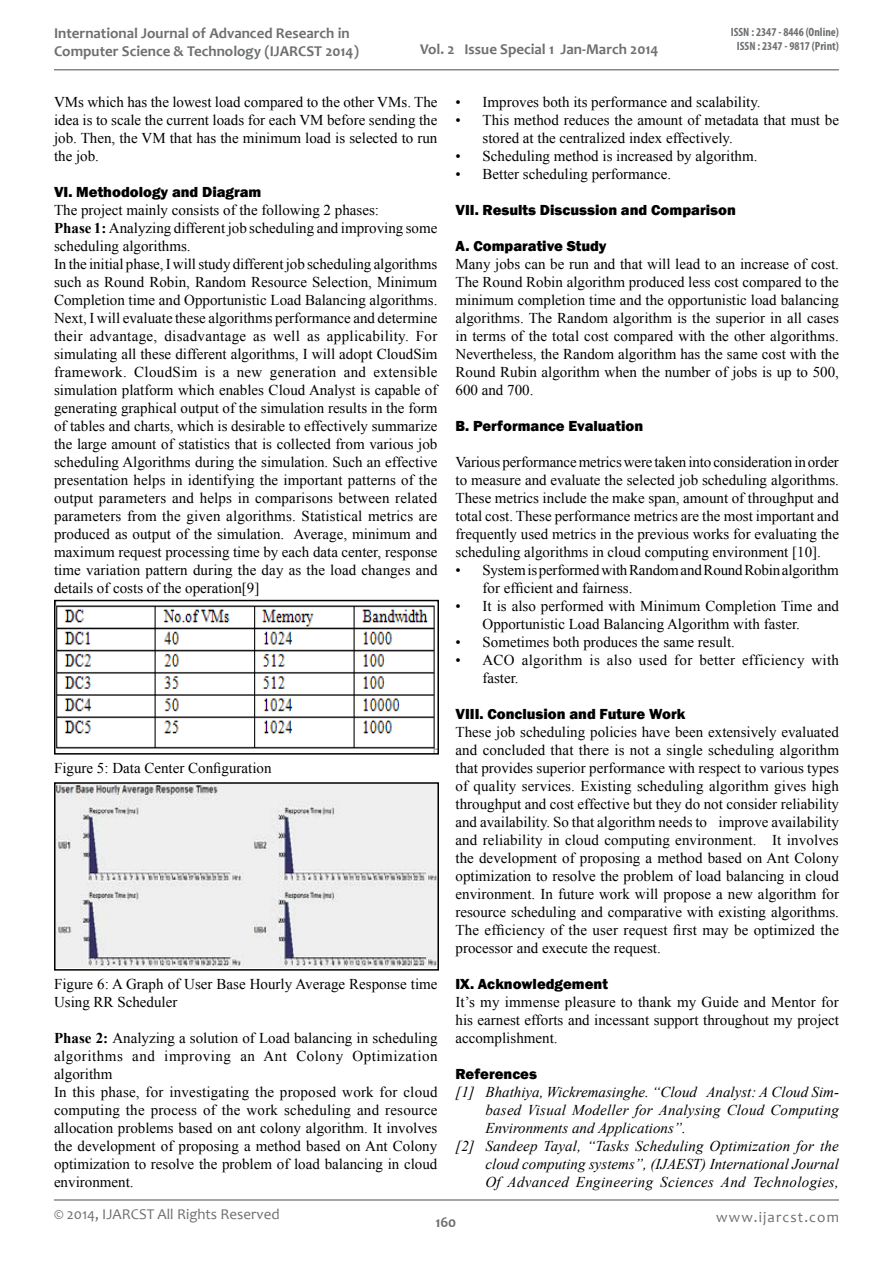
<style>
.page{position:relative;width:893px;height:1263px;background:#fff}
.page>*{position:absolute;margin:0;border:0;box-sizing:border-box;transform-origin:0 0}
.t1{font:15px/18px "Times New Roman";color:#000}
.t2{font:italic 15px "Times New Roman";letter-spacing:.015em;color:#000}
.t3{font:800 15px "Franklin Gothic";color:#000}
.t4{font:700 15px/18px "Candara";color:#6d6f71}
.t5{font:15px/18px "Times New Roman";letter-spacing:.02em;color:#000}
.t6{font:15px "Candara";color:#6d6f71}
.t7{font:15px "Candara";letter-spacing:.075em;color:#6d6f71}
.t8{font:700 condensed 12px/14.4px "Myriad Pro";color:#6d6f71;text-align:center}
.s1{font-weight:700}
</style>
<div class="page">
<hr style="left:54px;top:1199px;width:785px;height:2px;background:#86888b">
<hr style="left:54px;top:69px;width:785px;height:2px;background:#86888b">
<img style="left:57px;top:605px;width:379px;height:147px">
<div style="left:54px;top:600px;width:385px;height:155px;border:2px solid #000"></div>
<img style="left:57px;top:785px;width:379px;height:183px">
<div style="left:54px;top:782px;width:385px;height:189px;border:2px solid #000"></div>
<p class="t4" style="left:54px;top:24px;width:306px">International Journal of Advanced Research in<br>Computer Science &amp; Technology (IJARCST 2014)</p>
<p class="t8" style="left:731px;top:25px;width:110px">ISSN : 2347 - 8446 (Online)<br>ISSN : 2347 - 9817 (Print)</p>
<p class="t4" style="left:420px;top:40px;width:240px">Vol. 2 Issue Special 1 Jan-March 2014</p>
<p class="t1" style="left:54px;top:92px;width:385px;text-align:justify">VMs which has the lowest load compared to the other VMs. The idea is to scale the current loads for each VM before sending the job. Then, the VM that has the minimum load is selected to run the job.</p>
<p class="t3" style="left:54px;top:182px;width:209px">VI. Methodology and Diagram</p>
<p class="t1" style="left:54px;top:200px;width:385px">The project mainly consists of the following 2 phases:<br><span class="s1">Phase 1:</span> Analyzing different job scheduling and improving some scheduling algorithms.<br>In the initial phase, I will study different job scheduling algorithms such as Round Robin, Random Resource Selection, Minimum Completion time and Opportunistic Load Balancing algorithms.<br>Next, I will evaluate these algorithms performance and determine their advantage, disadvantage as well as applicability. For simulating all these different algorithms, I will adopt CloudSim framework. CloudSim is a new generation and extensible simulation platform which enables Cloud Analyst is capable of generating graphical output of the simulation results in the form of tables and charts, which is desirable to effectively summarize the large amount of statistics that is collected from various job scheduling Algorithms during the simulation. Such an effective presentation helps in identifying the important patterns of the output parameters and helps in comparisons between related parameters from the given algorithms. Statistical metrics are produced as output of the simulation. Average, minimum and maximum request processing time by each data center, response time variation pattern during the day as the load changes and details of costs of the operation[9]</p>
<p class="t1" style="left:455px;top:92px;width:307px">• Improves both its performance and scalability.</p>
<p class="t1" style="left:482px;top:110px;width:358px;text-indent:-27px">• This method reduces the amount of metadata that must be stored at the centralized index effectively.</p>
<p class="t1" style="left:455px;top:146px;width:303px">• Scheduling method is increased by algorithm.</p>
<p class="t1" style="left:455px;top:164px;width:217px">• Better scheduling performance.</p>
<p class="t3" style="left:455px;top:200px;width:282px">VII. Results Discussion and Comparison</p>
<p class="t3" style="left:455px;top:236px;width:153px">A. Comparative Study</p>
<p class="t1" style="left:455px;top:254px;width:385px;text-align:justify">Many jobs can be run and that will lead to an increase of cost.<br>The Round Robin algorithm produced less cost compared to the minimum completion time and the opportunistic load balancing algorithms. The Random algorithm is the superior in all cases in terms of the total cost compared with the other algorithms.<br>Nevertheless, the Random algorithm has the same cost with the Round Rubin algorithm when the number of jobs is up to 500, 600 and 700.</p>
<p class="t3" style="left:455px;top:416px;width:189px">B. Performance Evaluation</p>
<p class="t1" style="left:455px;top:452px;width:385px;text-align:justify">Various performance metrics were taken into consideration in order to measure and evaluate the selected job scheduling algorithms.<br>These metrics include the make span, amount of throughput and total cost. These performance metrics are the most important and frequently used metrics in the previous works for evaluating the scheduling algorithms in cloud computing environment [10].</p>
<p class="t1" style="left:482px;top:560px;width:358px;text-indent:-27px">• System is performed with Random and Round Robin algorithm for efficient and fairness.</p>
<p class="t1" style="left:482px;top:596px;width:358px;text-indent:-27px">• It is also performed with Minimum Completion Time and<br>Opportunistic Load Balancing Algorithm with faster.</p>
<p class="t1" style="left:455px;top:632px;width:281px">• Sometimes both produces the same result.</p>
<p class="t5" style="left:482px;top:650px;width:358px;text-indent:-27px">• ACO algorithm is also used for better efficiency with faster.</p>
<p class="t3" style="left:455px;top:704px;width:231px">VIII. Conclusion and Future Work</p>
<p class="t1" style="left:455px;top:722px;width:385px;text-align:justify">These job scheduling policies have been extensively evaluated and concluded that there is not a single scheduling algorithm that provides superior performance with respect to various types of quality services. Existing scheduling algorithm gives high throughput and cost effective but they do not consider reliability and availability. So that algorithm needs to improve availability and reliability in cloud computing environment. It involves the development of proposing a method based on Ant Colony optimization to resolve the problem of load balancing in cloud environment. In future work will propose a new algorithm for resource scheduling and comparative with existing algorithms.<br>The efficiency of the user request first may be optimized the processor and execute the request.</p>
<p class="t3" style="left:455px;top:974px;width:154px">IX. Acknowledgement</p>
<p class="t1" style="left:455px;top:992px;width:385px;text-align:justify">It’s my immense pleasure to thank my Guide and Mentor for his earnest efforts and incessant support throughout my project accomplishment.</p>
<p class="t3" style="left:455px;top:1064px;width:83px">References</p>
<p class="t2" style="left:455px;top:1081px;width:385px">[1] Bhathiya, Wickremasinghe. “Cloud Analyst: A Cloud Sim-</p>
<p class="t2" style="left:485px;top:1099px;width:355px">based Visual Modeller for Analysing Cloud Computing</p>
<p class="t2" style="left:485px;top:1117px;width:202px">Environments and Applications”.</p>
<p class="t2" style="left:455px;top:1135px;width:385px">[2] Sandeep Tayal, “Tasks Scheduling Optimization for the</p>
<p class="t2" style="left:485px;top:1153px;width:355px">cloud computing systems”, (IJAEST) International Journal</p>
<p class="t2" style="left:485px;top:1171px;width:355px">Of Advanced Engineering Sciences And Technologies,</p>
<p class="t1" style="left:54px;top:758px;width:219px">Figure 5: Data Center Configuration</p>
<p class="t1" style="left:54px;top:974px;width:385px">Figure 6: A Graph of User Base Hourly Average Response time<br>Using RR Scheduler</p>
<p class="t1" style="left:54px;top:1028px;width:385px"><span class="s1">Phase 2:</span> Analyzing a solution of Load balancing in scheduling algorithms and improving an Ant Colony Optimization algorithm<br>In this phase, for investigating the proposed work for cloud computing the process of the work scheduling and resource allocation problems based on ant colony algorithm. It involves the development of proposing a method based on Ant Colony optimization to resolve the problem of load balancing in cloud environment.</p>
<p class="t6" style="left:54px;top:1205px;width:227px">© 2014, IJARCST All Rights Reserved</p>
<p class="t4" style="left:435px;top:1213px;width:22px">160</p>
<p class="t7" style="left:716px;top:1207px;width:124px">www.ijarcst.com</p>
</div>
